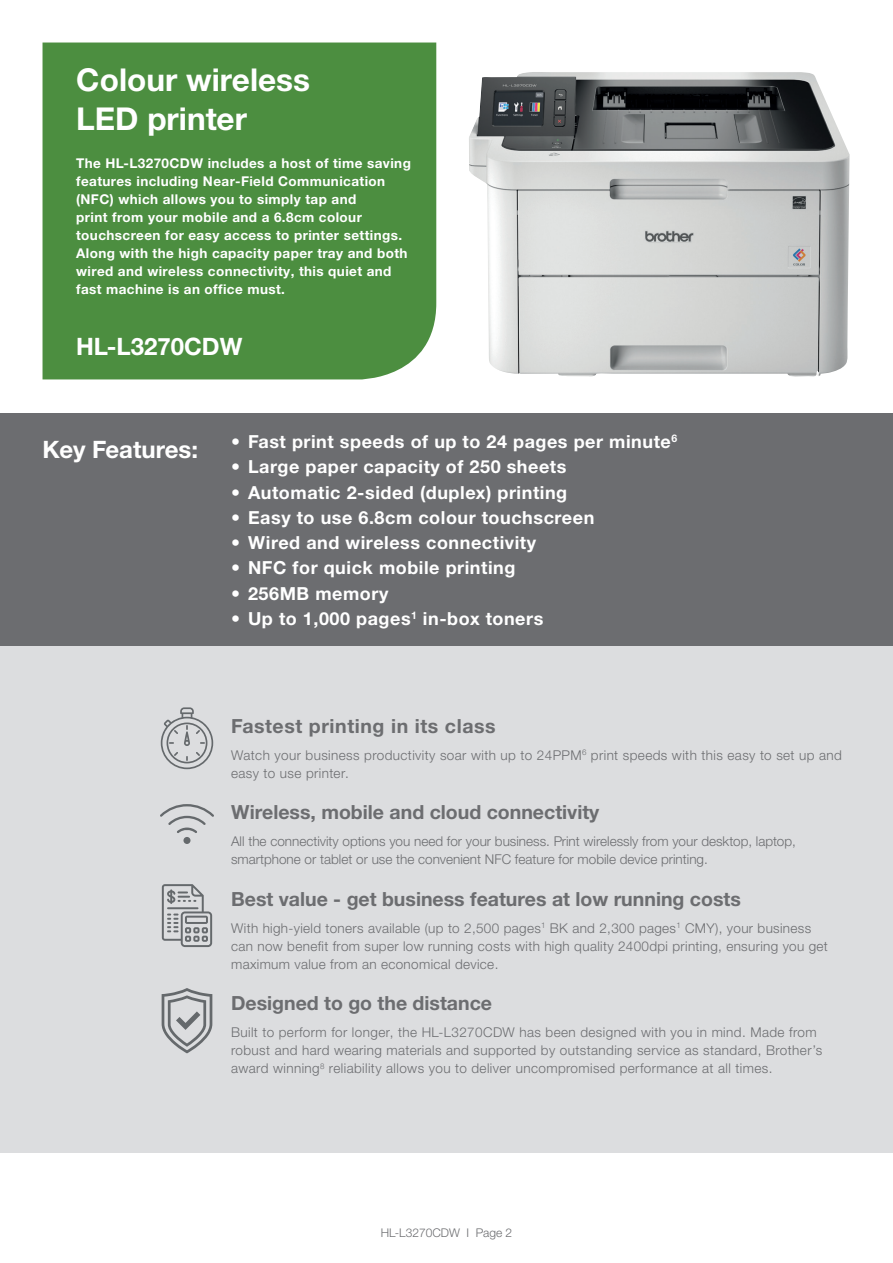
<style>
.page{position:relative;width:893px;height:1263px;background:#fff}
.page>*{position:absolute;margin:0;border:0;box-sizing:border-box;transform-origin:0 0}
.t1{font:700 31.5px/39px "Helvetica Neue LTW1 G";color:#fff}
.t2{font:700 24px "Helvetica Neue LTW1 G";color:#fff}
.t3{font:700 19.5px "Helvetica Neue LTW1 G";color:#6c6d70}
.t4{font:700 19.5px "Helvetica Neue LTW1 G";letter-spacing:.03em;color:#6c6d70}
.t5{font:700 18px "Helvetica Neue LTW1 G";letter-spacing:.03em;color:#fff}
.t6{font:300 13.5px/18px "Helvetica Neue LTW1 G";letter-spacing:.025em;color:#6c6d70}
.t7{font:700 13.5px/18px "Helvetica Neue LTW1 G";letter-spacing:.03em;color:#fff}
.t8{font:300 13.5px/18px "Helvetica Neue LTW1 G";color:#6c6d70}
.t9{font:300 12px "Helvetica Neue LTW1 G";color:#6c6d70}
</style>
<div class="page">
<img style="left:469px;top:72px;width:380px;height:305px">
<div style="left:0;top:413px;width:893px;height:740px;background:#dcdddf"></div>
<div style="left:43px;top:43px;width:393px;height:336px;background:#4c8e40"></div>
<div style="left:0;top:413px;width:893px;height:233px;background:#6c6d70"></div>
<svg style="left:161px;top:707px;width:52px;height:62px"></svg>
<svg style="left:162px;top:884px;width:50px;height:63px"></svg>
<svg style="left:162px;top:988px;width:50px;height:65px"></svg>
<div style="left:183px;top:837px;width:8px;height:7px;background:#65696c;border-radius:50%"></div>
<svg style="left:160px;top:804px;width:54px;height:29px"></svg>
<h1 class="t1" style="left:76px;top:60px;width:235px">Colour wireless<br>LED printer</h1>
<p class="t7" style="left:76px;top:154px;width:336px">The HL-L3270CDW includes a host of time saving features including Near-Field Communication (NFC) which allows you to simply tap and<br>print from your mobile and a 6.8cm colour touchscreen for easy access to printer settings.<br>Along with the high capacity paper tray and both wired and wireless connectivity, this quiet and fast machine is an office must.</p>
<h2 class="t2" style="left:76px;top:332px;width:168px">HL-L3270CDW</h2>
<h2 class="t2" style="left:43px;top:434px;width:157px">Key Features:</h2>
<h3 class="t5" style="left:231px;top:430px;width:448px">• Fast print speeds of up to 24 pages per minute<sup>6</sup></h3>
<h3 class="t5" style="left:231px;top:456px;width:337px">• Large paper capacity of 250 sheets</h3>
<h3 class="t5" style="left:231px;top:481px;width:338px">• Automatic 2-sided (duplex) printing</h3>
<h3 class="t5" style="left:231px;top:506px;width:365px">• Easy to use 6.8cm colour touchscreen</h3>
<h3 class="t5" style="left:231px;top:531px;width:307px">• Wired and wireless connectivity</h3>
<h3 class="t5" style="left:231px;top:557px;width:286px">• NFC for quick mobile printing</h3>
<h3 class="t5" style="left:231px;top:582px;width:159px">• 256MB memory</h3>
<h3 class="t5" style="left:231px;top:608px;width:314px">• Up to 1,000 pages<sup>1</sup> in-box toners</h3>
<h3 class="t4" style="left:231px;top:714px;width:266px">Fastest printing in its class</h3>
<p class="t6" style="left:231px;top:746px;width:612px">Watch your business productivity soar with up to 24PPM<sup>6</sup> print speeds with this easy to set up and easy to use printer.</p>
<h3 class="t3" style="left:231px;top:800px;width:370px">Wireless, mobile and cloud connectivity</h3>
<p class="t8" style="left:231px;top:832px;width:566px">All the connectivity options you need for your business. Print wirelessly from your desktop, laptop, smartphone or tablet or use the convenient NFC feature for mobile device printing.</p>
<h3 class="t3" style="left:231px;top:887px;width:511px">Best value - get business features at low running costs</h3>
<p class="t6" style="left:231px;top:919px;width:598px">With high-yield toners available (up to 2,500 pages<sup>1</sup> BK and 2,300 pages<sup>1</sup> CMY), your business can now benefit from super low running costs with high quality 2400dpi printing, ensuring you get maximum value from an economical device.</p>
<h3 class="t3" style="left:231px;top:991px;width:262px">Designed to go the distance</h3>
<p class="t6" style="left:231px;top:1023px;width:593px">Built to perform for longer, the HL-L3270CDW has been designed with you in mind. Made from robust and hard wearing materials and supported by outstanding service as standard, Brother’s award winning<sup>8</sup> reliability allows you to deliver uncompromised performance at all times.</p>
<p class="t9" style="left:381px;top:1226px;width:133px">HL-L3270CDW I Page 2</p>
</div>
